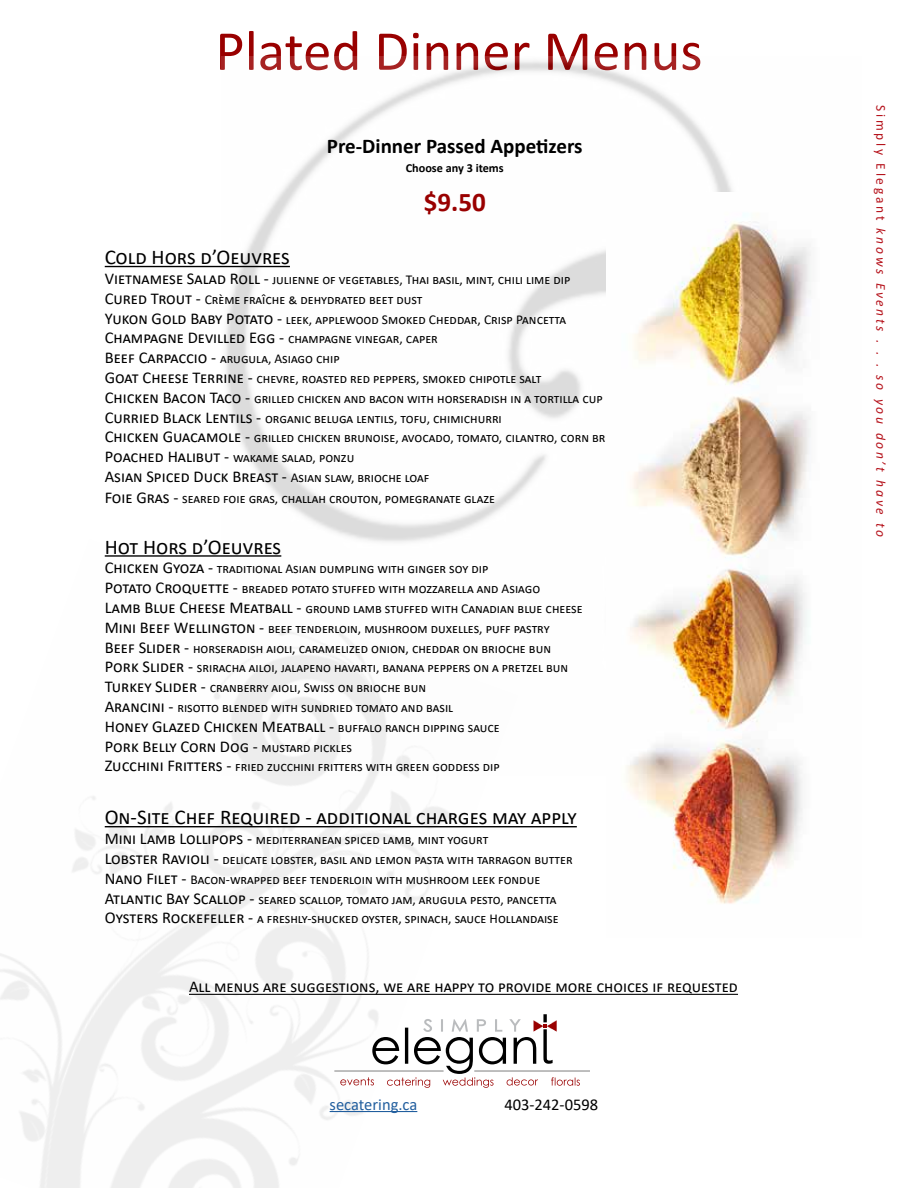
<style>
.page{position:relative;width:918px;height:1188px;background:#fff}
.page>*{position:absolute;margin:0;border:0;box-sizing:border-box;transform-origin:0 0}
.t1{font:57px "Calibri";color:#900}
.t2{font:700 27px "Calibri";color:#900}
.t3{font:21px "Calibri";color:#000}
.t4{font:700 21px "Calibri";color:#000}
.t5{font:16.5px/19.8px "Calibri";color:#000}
.t6{font:16.5px "Calibri";color:#215e9e}
.t7{font:13.5px/19.8px "Calibri";color:#000}
.t8{font:italic 13.5px "Calibri";letter-spacing:.195em;color:#b5121b}
.t9{font:700 12.3px "Calibri";color:#000}
.s1{font-size:16.5px}
.s2{font-size:13.5px}
.s3{font-style:normal}
</style>
<div class="page">
<hr style="left:474px;top:1071px;width:116px;height:1px;background:#7f7f7f">
<hr style="left:334px;top:1071px;width:110px;height:1px;background:#7f7f7f">
<svg style="left:340px;top:1014px;width:240px;height:74px"></svg>
<hr style="left:330px;top:1111px;width:87px;height:1px;background:#215e9e">
<hr style="left:105px;top:266px;width:185px;height:1px;background:#000">
<hr style="left:189px;top:994px;width:549px;height:1px;background:#000">
<img style="left:621px;top:212px;width:197px;height:692px">
<hr style="left:105px;top:555px;width:176px;height:2px;background:#000">
<hr style="left:105px;top:826px;width:472px;height:1px;background:#000">
<h1 class="t1" style="left:215px;top:11px;width:489px">Plated Dinner Menus</h1>
<h3 class="t4" style="left:327px;top:132px;width:257px">Pre-Dinner Passed Appetizers</h3>
<p class="t9" style="left:406px;top:159px;width:100px">Choose any 3 items</p>
<h2 class="t2" style="left:424px;top:183px;width:63px">$9.50</h2>
<h3 class="t3" style="left:105px;top:243px;width:187px">Cold Hors d’Oeuvres</h3>
<p class="t7" style="left:105px;top:269px;width:522px"><span class="s1">Vietnamese Salad Roll -</span> julienne of vegetables, Thai basil, mint, chili lime dip<br><span class="s1">Cured Trout -</span> Crème fraîche &amp; dehydrated beet dust<br><span class="s1">Yukon Gold Baby Potato -</span> leek, applewood Smoked Cheddar, Crisp Pancetta <span class="s1">Champagne Devilled Egg -</span> champagne vinegar, caper<br><span class="s1">Beef Carpaccio -</span> arugula, Asiago chip<br><span class="s1">Goat Cheese Terrine -</span> chevre, roasted red peppers, smoked chipotle salt<br><span class="s1">Chicken Bacon Taco -</span> grilled chicken and bacon with horseradish in a tortilla cup <span class="s1">Curried Black Lentils -</span> organic beluga lentils, tofu, chimichurri<br><span class="s1">Chicken Guacamole -</span> grilled chicken brunoise, avocado, tomato, cilantro, corn bread <span class="s1">Poached Halibut -</span> wakame salad, ponzu</p>
<p class="t5" style="left:105px;top:466px;width:326px">Asian Spiced Duck Breast - <span class="s2">Asian slaw, brioche loaf</span></p>
<p class="t7" style="left:105px;top:488px;width:392px"><span class="s1">Foie Gras -</span> seared foie gras, challah crouton, pomegranate glaze</p>
<h3 class="t3" style="left:105px;top:532px;width:178px">Hot Hors d’Oeuvres</h3>
<p class="t7" style="left:105px;top:559px;width:479px"><span class="s1">Chicken Gyoza -</span> traditional Asian dumpling with ginger soy dip<br><span class="s1">Potato Croquette -</span> breaded potato stuffed with mozzarella and Asiago<br><span class="s1">Lamb Blue Cheese Meatball -</span> ground lamb stuffed with Canadian blue cheese <span class="s1">Mini Beef Wellington -</span> beef tenderloin, mushroom duxelles, puff pastry <span class="s1">Beef Slider -</span> horseradish aioli, caramelized onion, cheddar on brioche bun <span class="s1">Pork Slider -</span> sriracha ailoi, jalapeno havarti, banana peppers on a pretzel bun <span class="s1">Turkey Slider -</span> cranberry aioli, Swiss on brioche bun<br><span class="s1">Arancini -</span> risotto blended with sundried tomato and basil</p>
<p class="t5" style="left:105px;top:716px;width:397px">Honey Glazed Chicken Meatball - <span class="s2">buffalo ranch dipping sauce<br></span>Pork Belly Corn Dog - <span class="s2">mustard pickles</span></p>
<p class="t7" style="left:105px;top:757px;width:397px"><span class="s1">Zucchini Fritters -</span> fried zucchini fritters with green goddess dip</p>
<h3 class="t3" style="left:105px;top:803px;width:474px">On-Site Chef Required - additional charges may apply</h3>
<p class="t7" style="left:105px;top:829px;width:469px"><span class="s1">Mini Lamb Lollipops -</span> mediterranean spiced lamb, mint yogurt<br><span class="s1">Lobster Ravioli -</span> delicate lobster, basil and lemon pasta with tarragon butter <span class="s1">Nano Filet -</span> Bacon-wrapped beef tenderloin with mushroom leek fondue <span class="s1">Atlantic Bay Scallop -</span> seared scallop, tomato jam, arugula pesto, pancetta <span class="s1">Oysters Rockefeller -</span> a freshly-shucked oyster, spinach, sauce Hollandaise</p>
<p class="t5" style="left:189px;top:977px;width:551px">All menus are suggestions, we are happy to provide more choices if requested</p>
<p class="t6" style="left:330px;top:1093px;width:89px">secatering.ca</p>
<p class="t5" style="left:504px;top:1094px;width:95px">403-242-0598</p>
<p class="t8" style="left:890px;top:105px;width:434px;rotate:90deg"><span class="s3">Simply Elegant</span> knows Events . . . so you don’t have to</p>
</div>
